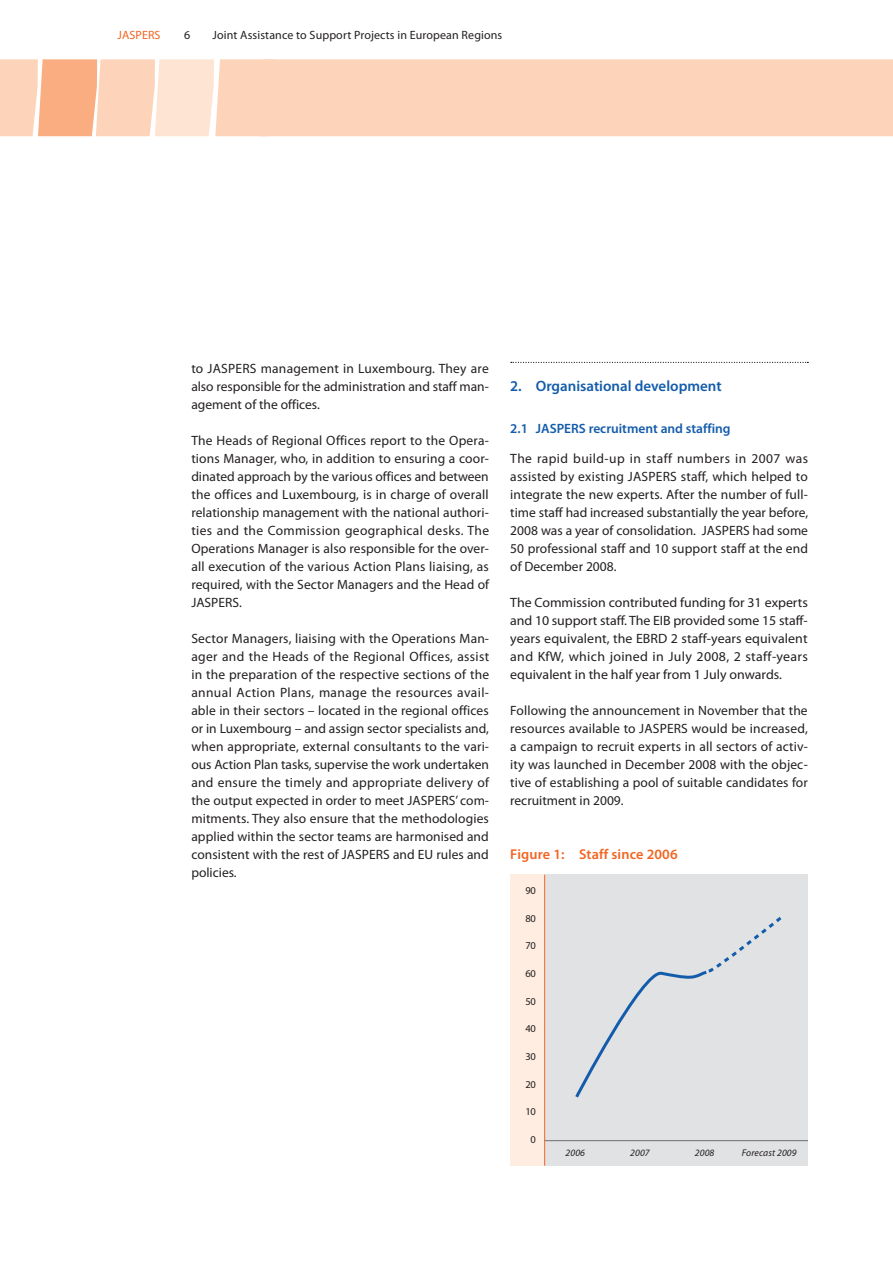
<style>
.page{position:relative;width:893px;height:1263px;background:#fff}
.page>*{position:absolute;margin:0;border:0;box-sizing:border-box;transform-origin:0 0}
._03_TEXTE_S_TITRE{font:600 15px "Myriad Pro";color:#135cab}
.t1{font:600 14.25px "Myriad Pro";letter-spacing:.01em;color:#f36421}
._04_TEXTE_COURANT{font:13.5px/18px "Myriad Pro";letter-spacing:.005em;color:#231f20;text-align:justify}
._03_TEXTE_SS_TITRE{font:600 13.5px "Myriad Pro";color:#135cab}
.t2{font:12px "Myriad Pro";letter-spacing:.01em;color:#231f20}
.t3{font:12px "Myriad Pro";letter-spacing:.01em;color:#f36421}
.t4{font:10.5px "Myriad Pro";letter-spacing:-.04em;color:#231f20}
.t5{font:italic 9.75px "Myriad Pro";letter-spacing:.01em;color:#231f20}
</style>
<div class="page">
<div style="left:274px;top:59px;width:619px;height:77px;background:#fdd4b9"></div>
<svg style="left:0;top:59px;width:274px;height:77px"></svg>
<svg style="left:511px;top:362px;width:297px;height:1px"></svg>
<div style="left:510px;top:875px;width:298px;height:291px;background:#e1e2e4"></div>
<div style="left:510px;top:875px;width:34px;height:291px;background:#feede0"></div>
<hr style="left:544px;top:1140px;width:264px;height:1px;background:#808285">
<hr style="left:544px;top:875px;width:1px;height:291px;background:#f36421">
<svg style="left:575px;top:917px;width:207px;height:181px"></svg>
<p class="t3" style="left:117px;top:27px;width:45px">JASPERS</p>
<p class="t2" style="left:184px;top:27px;width:8px">6</p>
<p class="t2" style="left:213px;top:27px;width:291px">Joint Assistance to Support Projects in European Regions</p>
<p class="_04_TEXTE_COURANT" style="left:191px;top:359px;width:299px">to JASPERS management in Luxembourg. They are also responsible for the administration and staff man&shy;agement of the offices.</p>
<p class="_04_TEXTE_COURANT" style="left:191px;top:431px;width:299px">The Heads of Regional Offices report to the Opera&shy;tions Manager, who, in addition to ensuring a coor&shy;dinated approach by the various offices and between the offices and Luxembourg, is in charge of overall relationship management with the national authori&shy;ties and the Commission geographical desks. The Operations Manager is also responsible for the over&shy;all execution of the various Action Plans liaising, as required, with the Sector Managers and the Head of JASPERS.</p>
<p class="_04_TEXTE_COURANT" style="left:191px;top:629px;width:299px">Sector Managers, liaising with the Operations Man&shy;ager and the Heads of the Regional Offices, assist in the preparation of the respective sections of the annual Action Plans, manage the resources avail&shy;able in their sectors – located in the regional offices or in Luxembourg – and assign sector specialists and, when appropriate, external consultants to the vari&shy;ous Action Plan tasks, supervise the work undertaken and ensure the timely and appropriate delivery of the output expected in order to meet JASPERS’ com&shy;mitments. They also ensure that the methodologies applied within the sector teams are harmonised and consistent with the rest of JASPERS and EU rules and policies.</p>
<p class="_03_TEXTE_S_TITRE" style="left:510px;top:376px;width:213px">2. Organisational development</p>
<p class="_03_TEXTE_SS_TITRE" style="left:510px;top:419px;width:222px">2.1 JASPERS recruitment and staffing</p>
<p class="_04_TEXTE_COURANT" style="left:510px;top:449px;width:299px">The rapid build-up in staff numbers in 2007 was assisted by existing JASPERS staff, which helped to integrate the new experts. After the number of full&shy;time staff had increased substantially the year before, 2008 was a year of consolidation. JASPERS had some 50 professional staff and 10 support staff at the end of December 2008.</p>
<p class="_04_TEXTE_COURANT" style="left:510px;top:593px;width:299px">The Commission contributed funding for 31 experts and 10 support staff. The EIB provided some 15 staff&shy;years equivalent, the EBRD 2 staff-years equivalent and KfW, which joined in July 2008, 2 staff-years equivalent in the half year from 1 July onwards.</p>
<p class="_04_TEXTE_COURANT" style="left:510px;top:701px;width:299px">Following the announcement in November that the resources available to JASPERS would be increased, a campaign to recruit experts in all sectors of activ&shy;ity was launched in December 2008 with the objec&shy;tive of establishing a pool of suitable candidates for recruitment in 2009.</p>
<p class="t1" style="left:510px;top:845px;width:169px">Figure 1: Staff since 2006</p>
<p class="t4" style="left:525px;top:884px;width:12px">90</p>
<p class="t4" style="left:525px;top:912px;width:12px">80</p>
<p class="t4" style="left:525px;top:939px;width:12px">70</p>
<p class="t4" style="left:525px;top:967px;width:12px">60</p>
<p class="t4" style="left:525px;top:995px;width:12px">50</p>
<p class="t4" style="left:525px;top:1022px;width:12px">40</p>
<p class="t4" style="left:525px;top:1050px;width:12px">30</p>
<p class="t4" style="left:525px;top:1078px;width:12px">20</p>
<p class="t4" style="left:525px;top:1105px;width:12px">10</p>
<p class="t4" style="left:530px;top:1133px;width:7px">0</p>
<p class="t5" style="left:566px;top:1147px;width:21px">2006</p>
<p class="t5" style="left:630px;top:1147px;width:21px">2007</p>
<p class="t5" style="left:695px;top:1147px;width:21px">2008</p>
<p class="t5" style="left:742px;top:1147px;width:56px">Forecast 2009</p>
</div>
